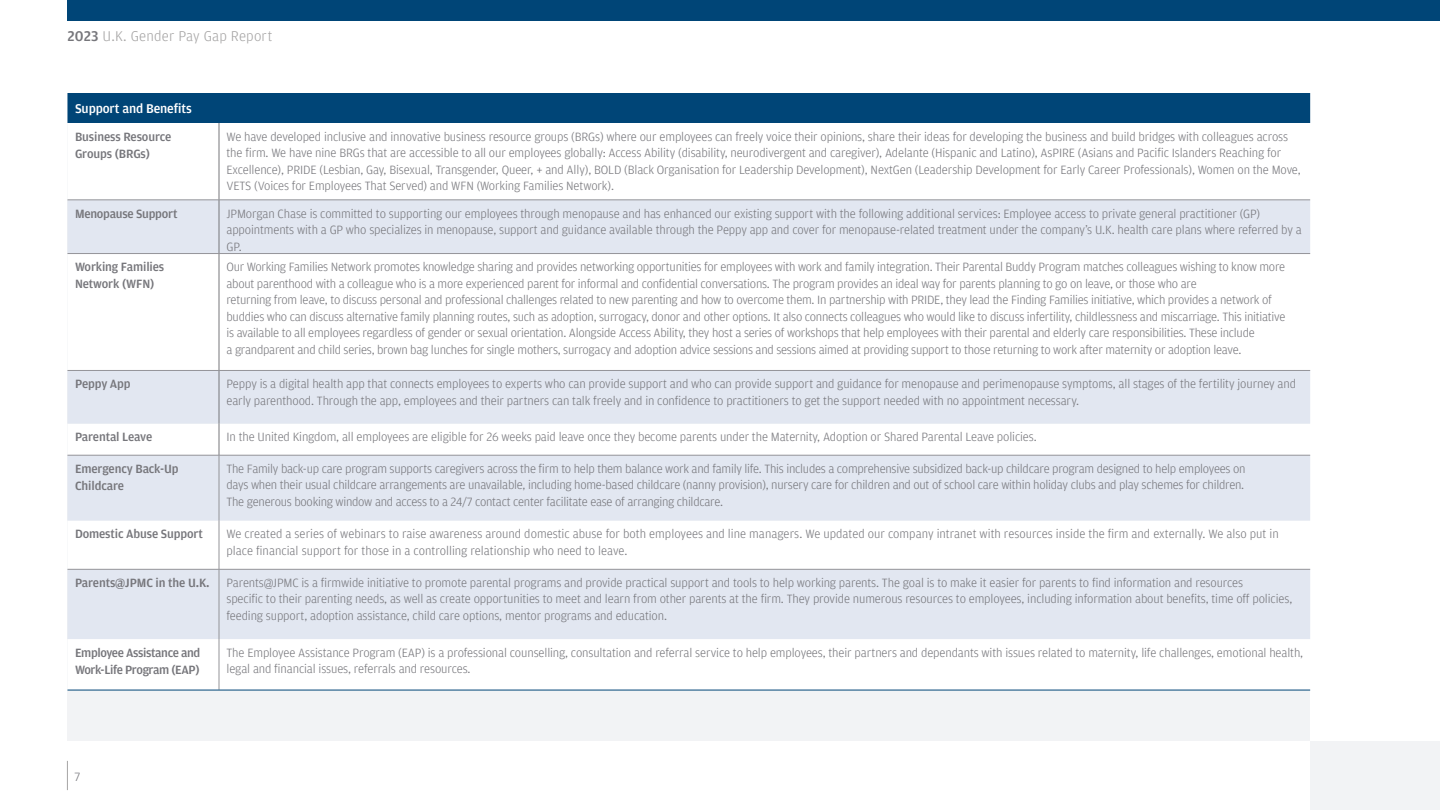
<style>
.page{position:relative;width:1440px;height:810px;background:#fff}
.page>*{position:absolute;margin:0;border:0;box-sizing:border-box;transform-origin:0 0}
.t1{font:300 15px "Amplitude";letter-spacing:.01em;color:#a5a4a4}
.t2{font:500 13.5px "Amplitude";letter-spacing:-.01em;color:#fff}
.t3{font:300 12.75px/16.5px "Amplitude";letter-spacing:-.01em;color:#76767b}
.t4{font:500 12.75px/17.2px "Amplitude";letter-spacing:-.01em;color:#76767b}
.t5{font:500 12.75px/17.2px "Amplitude";letter-spacing:-.03em;color:#76767b}
.s1{font-weight:500;color:#76767b}
</style>
<div class="page">
<div style="left:1310px;top:741px;width:130px;height:69px;background:#f2f3f5"></div>
<div style="left:68px;top:0;width:1372px;height:20px;background:#004577"></div>
<svg style="left:67px;top:761px;width:1px;height:29px"></svg>
<div style="left:68px;top:93px;width:1242px;height:648px;background:#f2f3f5"></div>
<div style="left:68px;top:93px;width:1242px;height:30px;background:#004577"></div>
<div style="left:68px;top:123px;width:1242px;height:567px;background:#fff"></div>
<svg style="left:68px;top:201px;width:1242px;height:438px;fill:#e2e7f1"></svg>
<hr style="left:219px;top:123px;width:1px;height:77px;background:#76767b">
<hr style="left:219px;top:200px;width:1px;height:53px;background:#76767b">
<hr style="left:219px;top:254px;width:1px;height:116px;background:#76767b">
<hr style="left:219px;top:371px;width:1px;height:53px;background:#76767b">
<hr style="left:219px;top:424px;width:1px;height:31px;background:#76767b">
<hr style="left:68px;top:200px;width:151px;height:1px;background:#949499">
<hr style="left:219px;top:200px;width:1091px;height:1px;background:#949499">
<hr style="left:68px;top:253px;width:151px;height:1px;background:#949499">
<hr style="left:219px;top:253px;width:1091px;height:1px;background:#949499">
<hr style="left:68px;top:370px;width:151px;height:1px;background:#949499">
<hr style="left:219px;top:370px;width:1091px;height:1px;background:#949499">
<hr style="left:219px;top:639px;width:1px;height:51px;background:#949499">
<hr style="left:219px;top:569px;width:1px;height:70px;background:#949499">
<hr style="left:68px;top:690px;width:151px;height:1px;background:#004577">
<hr style="left:219px;top:690px;width:1091px;height:1px;background:#004577">
<hr style="left:68px;top:455px;width:151px;height:1px;background:#949499">
<hr style="left:219px;top:455px;width:1091px;height:1px;background:#949499">
<hr style="left:219px;top:455px;width:1px;height:66px;background:#949499">
<hr style="left:219px;top:521px;width:1px;height:48px;background:#949499">
<hr style="left:68px;top:569px;width:151px;height:1px;background:#949499">
<hr style="left:219px;top:569px;width:1091px;height:1px;background:#949499">
<p class="t1" style="left:68px;top:26px;width:206px"><span class="s1">2023</span> U.K. Gender Pay Gap Report</p>
<p class="t2" style="left:75px;top:100px;width:118px">Support and Benefits</p>
<p class="t4" style="left:75px;top:127px;width:98px">Business Resource<br>Groups (BRGs)</p>
<p class="t3" style="left:226px;top:128px;width:1076px">We have developed inclusive and innovative business resource groups (BRGs) where our employees can freely voice their opinions, share their ideas for developing the business and build bridges with colleagues across the firm. We have nine BRGs that are accessible to all our employees globally: Access Ability (disability, neurodivergent and caregiver), Adelante (Hispanic and Latino), AsPIRE (Asians and Pacific Islanders Reaching for Excellence), PRIDE (Lesbian, Gay, Bisexual, Transgender, Queer, + and Ally), BOLD (Black Organisation for Leadership Development), NextGen (Leadership Development for Early Career Professionals), Women on the Move, VETS (Voices for Employees That Served) and WFN (Working Families Network).</p>
<p class="t4" style="left:75px;top:204px;width:104px">Menopause Support</p>
<p class="t3" style="left:226px;top:205px;width:1077px">JPMorgan Chase is committed to supporting our employees through menopause and has enhanced our existing support with the following additional services: Employee access to private general practitioner (GP) appointments with a GP who specializes in menopause, support and guidance available through the Peppy app and cover for menopause-related treatment under the company’s U.K. health care plans where referred by a<br>GP.</p>
<p class="t4" style="left:75px;top:258px;width:91px">Working Families<br>Network (WFN)</p>
<p class="t3" style="left:226px;top:258px;width:1060px">Our Working Families Network promotes knowledge sharing and provides networking opportunities for employees with work and family integration. Their Parental Buddy Program matches colleagues wishing to know more about parenthood with a colleague who is a more experienced parent for informal and confidential conversations. The program provides an ideal way for parents planning to go on leave, or those who are<br>returning from leave, to discuss personal and professional challenges related to new parenting and how to overcome them. In partnership with PRIDE, they lead the Finding Families initiative, which provides a network of buddies who can discuss alternative family planning routes, such as adoption, surrogacy, donor and other options. It also connects colleagues who would like to discuss infertility, childlessness and miscarriage. This initiative is available to all employees regardless of gender or sexual orientation. Alongside Access Ability, they host a series of workshops that help employees with their parental and elderly care responsibilities. These include<br>a grandparent and child series, brown bag lunches for single mothers, surrogacy and adoption advice sessions and sessions aimed at providing support to those returning to work after maternity or adoption leave.</p>
<p class="t4" style="left:75px;top:375px;width:57px">Peppy App</p>
<p class="t3" style="left:226px;top:375px;width:1071px">Peppy is a digital health app that connects employees to experts who can provide support and who can provide support and guidance for menopause and perimenopause symptoms, all stages of the fertility journey and early parenthood. Through the app, employees and their partners can talk freely and in confidence to practitioners to get the support needed with no appointment necessary.</p>
<p class="t4" style="left:75px;top:428px;width:79px">Parental Leave</p>
<p class="t3" style="left:226px;top:428px;width:812px">In the United Kingdom, all employees are eligible for 26 weeks paid leave once they become parents under the Maternity, Adoption or Shared Parental Leave policies.</p>
<p class="t4" style="left:75px;top:460px;width:105px">Emergency Back-Up<br>Childcare</p>
<p class="t3" style="left:226px;top:460px;width:1021px;text-align:justify">The Family back-up care program supports caregivers across the firm to help them balance work and family life. This includes a comprehensive subsidized back-up childcare program designed to help employees on days when their usual childcare arrangements are unavailable, including home-based childcare (nanny provision), nursery care for children and out of school care within holiday clubs and play schemes for children.<br>The generous booking window and access to a 24/7 contact center facilitate ease of arranging childcare.</p>
<p class="t4" style="left:75px;top:525px;width:130px">Domestic Abuse Support</p>
<p class="t3" style="left:226px;top:525px;width:1054px">We created a series of webinars to raise awareness around domestic abuse for both employees and line managers. We updated our company intranet with resources inside the firm and externally. We also put in place financial support for those in a controlling relationship who need to leave.</p>
<p class="t4" style="left:75px;top:574px;width:136px">Parents@JPMC in the U.K.</p>
<p class="t3" style="left:226px;top:574px;width:1067px">Parents@JPMC is a firmwide initiative to promote parental programs and provide practical support and tools to help working parents. The goal is to make it easier for parents to find information and resources<br>specific to their parenting needs, as well as create opportunities to meet and learn from other parents at the firm. They provide numerous resources to employees, including information about benefits, time off policies, feeding support, adoption assistance, child care options, mentor programs and education.</p>
<p class="t5" style="left:75px;top:644px;width:127px">Employee Assistance and<br>Work-Life Program (EAP)</p>
<p class="t3" style="left:226px;top:644px;width:1078px">The Employee Assistance Program (EAP) is a professional counselling, consultation and referral service to help employees, their partners and dependants with issues related to maternity, life challenges, emotional health, legal and financial issues, referrals and resources.</p>
<p class="t3" style="left:74px;top:768px;width:7px">7</p>
</div>
